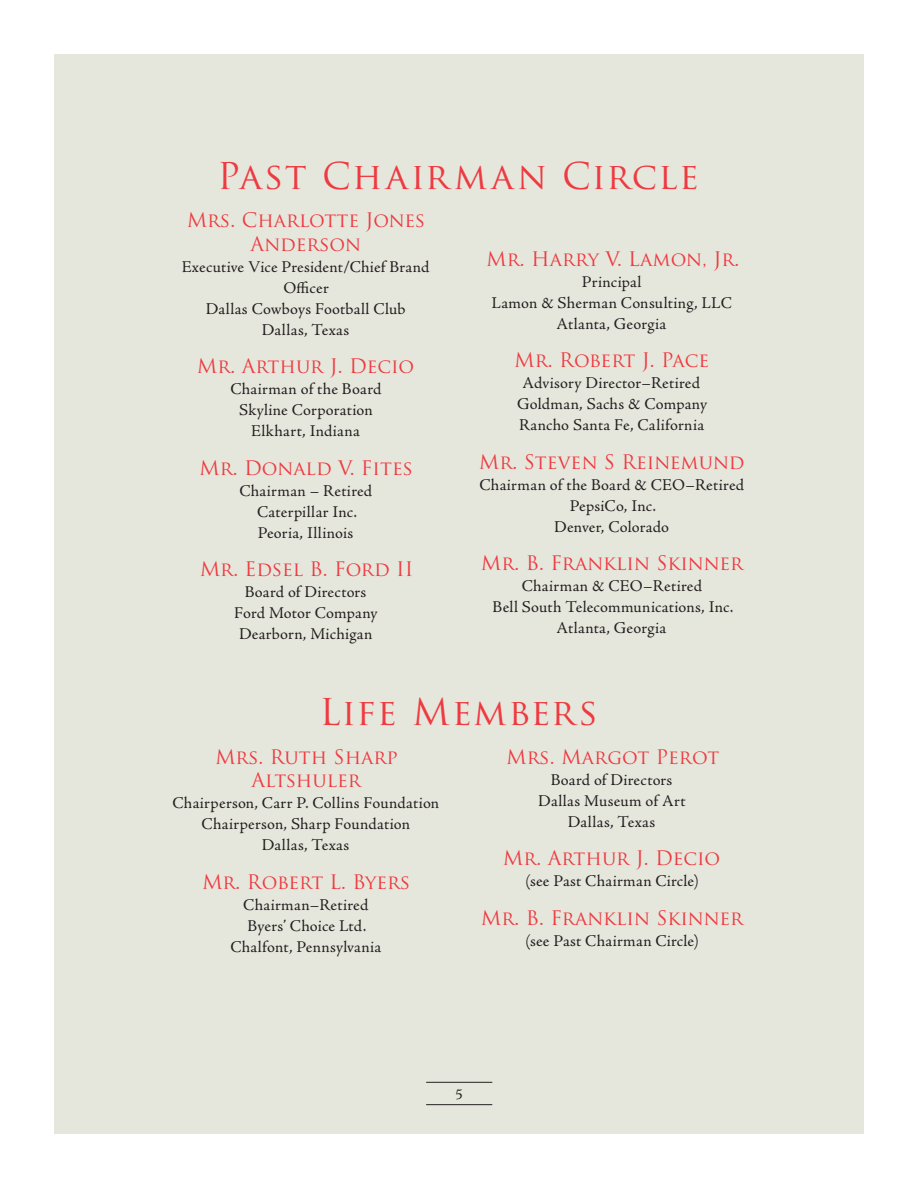
<style>
.page{position:relative;width:918px;height:1188px;background:#fff}
.page>*{position:absolute;margin:0;border:0;box-sizing:border-box;transform-origin:0 0}
.t1{font:36px "Trajan Pro";letter-spacing:.035em;color:#ee3a41}
.Board_Members{font:19.5px/23.4px "Trajan Pro";color:#ee3a41;text-align:center}
.Board_Members-2{font:16.5px/21px "Adobe Jenson Pro";letter-spacing:.015em;color:#231f20;text-align:center}
.t2{font:15px "Adobe Jenson Pro";color:#231f20}
</style>
<div class="page">
<div style="left:54px;top:54px;width:810px;height:1080px;background:#e6e7dc"></div>
<hr style="left:426px;top:1082px;width:66px;height:1px;background:#231f20">
<hr style="left:426px;top:1104px;width:66px;height:1px;background:#231f20">
<p class="t1" style="left:217px;top:153px;width:483px">Past Chairman Circle</p>
<p class="Board_Members" style="left:187px;top:208px;width:240px">Mrs. Charlotte Jones<br>Anderson</p>
<p class="Board_Members-2" style="left:182px;top:256px;width:249px">Executive Vice President/Chief Brand<br>Officer<br>Dallas Cowboys Football Club<br>Dallas, Texas</p>
<p class="Board_Members" style="left:197px;top:354px;width:219px">Mr. Arthur J. Decio</p>
<p class="Board_Members-2" style="left:230px;top:379px;width:152px">Chairman of the Board<br>Skyline Corporation<br>Elkhart, Indiana</p>
<p class="Board_Members" style="left:199px;top:456px;width:215px">Mr. Donald V. Fites</p>
<p class="Board_Members-2" style="left:239px;top:480px;width:134px">Chairman – Retired<br>Caterpillar Inc.<br>Peoria, Illinois</p>
<p class="Board_Members" style="left:200px;top:557px;width:215px">Mr. Edsel B. Ford II</p>
<p class="Board_Members-2" style="left:234px;top:582px;width:145px">Board of Directors<br>Ford Motor Company<br>Dearborn, Michigan</p>
<p class="Board_Members" style="left:486px;top:247px;width:255px">Mr. Harry V. Lamon, Jr.</p>
<p class="Board_Members-2" style="left:492px;top:271px;width:242px">Principal<br>Lamon &amp; Sherman Consulting, LLC<br>Atlanta, Georgia</p>
<p class="Board_Members" style="left:514px;top:348px;width:197px">Mr. Robert J. Pace</p>
<p class="Board_Members-2" style="left:517px;top:373px;width:192px">Advisory Director–Retired<br>Goldman, Sachs &amp; Company<br>Rancho Santa Fe, California</p>
<p class="Board_Members" style="left:479px;top:450px;width:267px">Mr. Steven S Reinemund</p>
<p class="Board_Members-2" style="left:480px;top:474px;width:266px">Chairman of the Board &amp; CEO–Retired<br>PepsiCo, Inc.<br>Denver, Colorado</p>
<p class="Board_Members" style="left:481px;top:551px;width:264px">Mr. B. Franklin Skinner</p>
<p class="Board_Members-2" style="left:493px;top:576px;width:242px">Chairman &amp; CEO–Retired<br>Bell South Telecommunications, Inc.<br>Atlanta, Georgia</p>
<p class="t1" style="left:319px;top:689px;width:280px">Life Members</p>
<p class="Board_Members" style="left:215px;top:745px;width:184px">Mrs. Ruth Sharp<br>Altshuler</p>
<p class="Board_Members-2" style="left:173px;top:793px;width:268px">Chairperson, Carr P. Collins Foundation<br>Chairperson, Sharp Foundation<br>Dallas, Texas</p>
<p class="Board_Members" style="left:202px;top:870px;width:210px">Mr. Robert L. Byers</p>
<p class="Board_Members-2" style="left:230px;top:894px;width:152px">Chairman–Retired<br>Byers’ Choice Ltd.<br>Chalfont, Pennsylvania</p>
<p class="Board_Members" style="left:506px;top:745px;width:215px">Mrs. Margot Perot</p>
<p class="Board_Members-2" style="left:538px;top:769px;width:149px">Board of Directors<br>Dallas Museum of Art<br>Dallas, Texas</p>
<p class="Board_Members" style="left:503px;top:846px;width:219px">Mr. Arthur J. Decio</p>
<p class="Board_Members-2" style="left:525px;top:871px;width:175px">(see Past Chairman Circle)</p>
<p class="Board_Members" style="left:481px;top:906px;width:264px">Mr. B. Franklin Skinner</p>
<p class="Board_Members-2" style="left:525px;top:930px;width:175px">(see Past Chairman Circle)</p>
<p class="t2" style="left:455px;top:1086px;width:9px">5</p>
</div>
